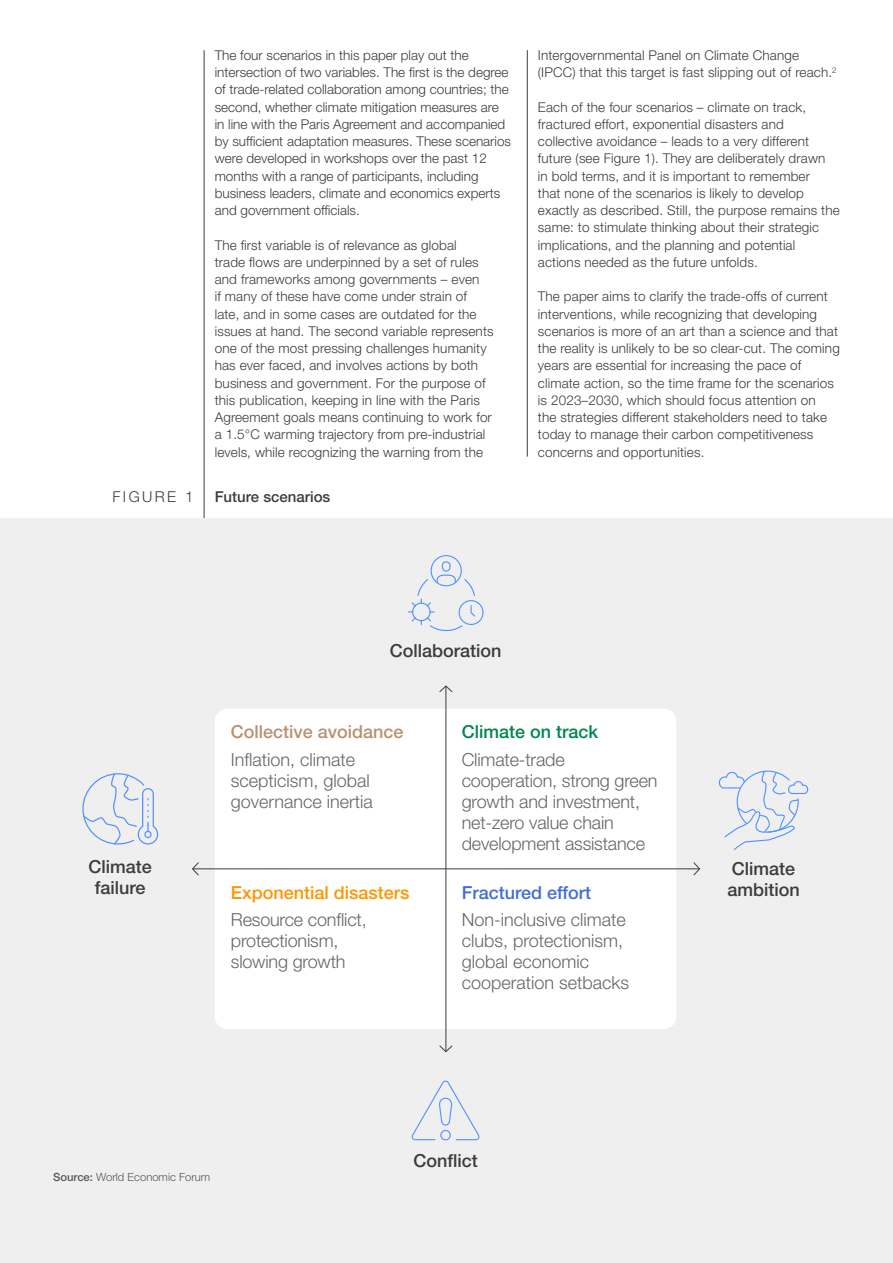
<style>
.page{position:relative;width:893px;height:1263px;background:#fff}
.page>*{position:absolute;margin:0;border:0;box-sizing:border-box;transform-origin:0 0}
.t1{font:300 18px/21px "Helvetica Neue LT Pro";letter-spacing:-.01em;color:#666}
.t2{font:500 18px/21.1px "Helvetica Neue LT Pro";color:#3d3c3b}
.t3{font:500 18px "Helvetica Neue LT Pro";color:#ff9500}
.t4{font:500 18px "Helvetica Neue LT Pro";color:#ba916e}
.t5{font:500 18px "Helvetica Neue LT Pro";color:#426ed4}
.t6{font:500 18px "Helvetica Neue LT Pro";color:#008550}
.t7{font:500 15px "Helvetica Neue LT Pro";color:#3c3c3b}
.t8{font:300 15px "Helvetica Neue LT Pro";letter-spacing:.16em;color:#3c3c3b}
.t9{font:300 13.5px/17.2px "Helvetica Neue LT Pro";letter-spacing:.01em;color:#3c3c3b}
.t10{font:300 11.25px "Helvetica Neue LT Pro";color:#575756}
.s1{font-weight:500}
</style>
<div class="page">
<hr style="left:204px;top:50px;width:1px;height:1131px;background:#3c3c3b">
<div style="left:0;top:520px;width:893px;height:742px;background:#efefef"></div>
<div style="left:459px;top:600px;width:25px;height:25px;border:1px solid #5291ff;border-radius:50%"></div>
<div style="left:431px;top:555px;width:31px;height:31px;border:1px solid #5291ff;border-radius:50%"></div>
<svg style="left:408px;top:561px;width:68px;height:71px"></svg>
<svg style="left:411px;top:1080px;width:69px;height:61px"></svg>
<div style="left:440px;top:1130px;width:11px;height:10px;border:1px solid #5291ff;border-radius:50%"></div>
<svg style="left:718px;top:770px;width:91px;height:80px"></svg>
<svg style="left:82px;top:773px;width:77px;height:72px"></svg>
<div style="left:215px;top:709px;width:461px;height:320px;background:#fff;border-radius:12px"></div>
<hr style="left:193px;top:868px;width:506px;height:1px;background:#3d3c3b">
<svg style="left:693px;top:862px;width:7px;height:14px"></svg>
<svg style="left:192px;top:862px;width:7px;height:14px"></svg>
<svg style="left:439px;top:685px;width:14px;height:7px"></svg>
<hr style="left:446px;top:686px;width:1px;height:366px;background:#3d3c3b">
<svg style="left:439px;top:1045px;width:14px;height:7px"></svg>
<hr style="left:527px;top:50px;width:1px;height:407px;background:#3c3c3b">
<p class="t9" style="left:215px;top:46px;width:298px">The four scenarios in this paper play out the intersection of two variables. The first is the degree of trade-related collaboration among countries; the second, whether climate mitigation measures are in line with the Paris Agreement and accompanied by sufficient adaptation measures. These scenarios were developed in workshops over the past 12 months with a range of participants, including business leaders, climate and economics experts and government officials.</p>
<p class="t9" style="left:215px;top:236px;width:280px">The first variable is of relevance as global<br>trade flows are underpinned by a set of rules and frameworks among governments – even<br>if many of these have come under strain of late, and in some cases are outdated for the issues at hand. The second variable represents one of the most pressing challenges humanity has ever faced, and involves actions by both business and government. For the purpose of this publication, keeping in line with the Paris Agreement goals means continuing to work for a 1.5°C warming trajectory from pre-industrial levels, while recognizing the warning from the</p>
<p class="t8" style="left:112px;top:487px;width:82px">FIGURE 1</p>
<p class="t7" style="left:215px;top:487px;width:117px">Future scenarios</p>
<p class="t9" style="left:538px;top:46px;width:300px">Intergovernmental Panel on Climate Change (IPCC) that this target is fast slipping out of reach.<sup>2</sup></p>
<p class="t9" style="left:538px;top:98px;width:303px">Each of the four scenarios – climate on track, fractured effort, exponential disasters and collective avoidance – leads to a very different future (see Figure 1). They are deliberately drawn<br>in bold terms, and it is important to remember<br>that none of the scenarios is likely to develop exactly as described. Still, the purpose remains the same: to stimulate thinking about their strategic implications, and the planning and potential actions needed as the future unfolds.</p>
<p class="t9" style="left:538px;top:288px;width:303px">The paper aims to clarify the trade-offs of current interventions, while recognizing that developing scenarios is more of an art than a science and that the reality is unlikely to be so clear-cut. The coming years are essential for increasing the pace of climate action, so the time frame for the scenarios is 2023–2030, which should focus attention on<br>the strategies different stakeholders need to take today to manage their carbon competitiveness concerns and opportunities.</p>
<h1 class="t2" style="left:390px;top:640px;width:113px">Collaboration</h1>
<h1 class="t2" style="left:89px;top:856px;width:65px;text-align:center">Climate failure</h1>
<h1 class="t4" style="left:231px;top:721px;width:174px">Collective avoidance</h1>
<h1 class="t1" style="left:231px;top:748px;width:144px">Inflation, climate scepticism, global governance inertia</h1>
<h1 class="t3" style="left:231px;top:882px;width:180px">Exponential disasters</h1>
<h1 class="t1" style="left:231px;top:909px;width:137px">Resource conflict, protectionism, slowing growth</h1>
<h1 class="t6" style="left:462px;top:721px;width:138px">Climate on track</h1>
<h1 class="t1" style="left:462px;top:748px;width:197px">Climate-trade cooperation, strong green growth and investment, net-zero value chain development assistance</h1>
<h1 class="t5" style="left:462px;top:882px;width:131px">Fractured effort</h1>
<h1 class="t1" style="left:462px;top:909px;width:169px">Non-inclusive climate clubs, protectionism, global economic cooperation setbacks</h1>
<p class="t10" style="left:53px;top:1170px;width:159px"><span class="s1">Source:</span> World Economic Forum</p>
<h1 class="t2" style="left:413px;top:1149px;width:66px">Conflict</h1>
<h1 class="t2" style="left:727px;top:857px;width:74px">Climate ambition</h1>
</div>
